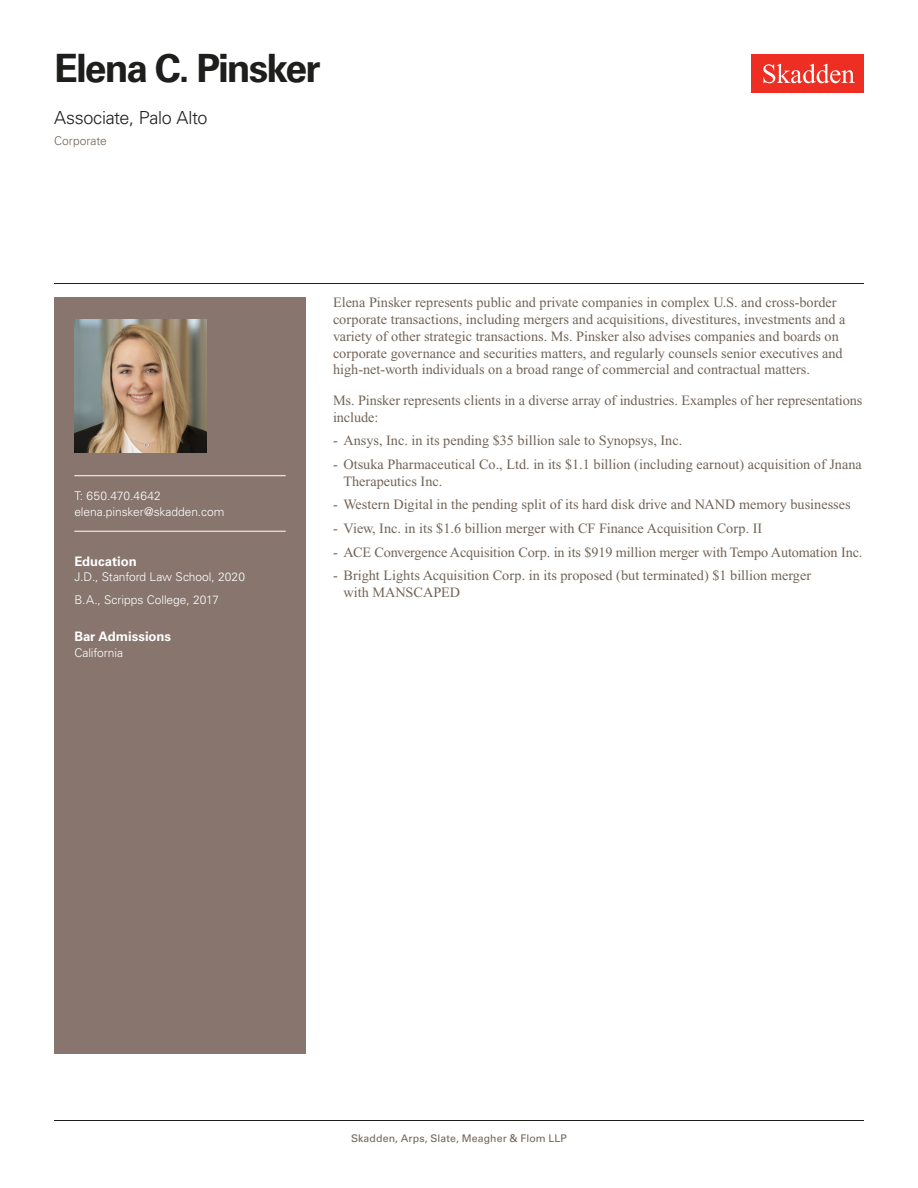
<style>
.page{position:relative;width:918px;height:1188px;background:#fff}
.page>*{position:absolute;margin:0;border:0;box-sizing:border-box;transform-origin:0 0}
.Name{font:700 39px "Univers LT Std";letter-spacing:-.05em;color:#1e1e1d}
.Title_and_Office{font:300 18px "Univers LT Std";letter-spacing:-.015em;color:#1e1e1d}
.Main_Body{font:14.25px/16.8px "Times New Roman PS Std";color:#726458}
.Main_Body_Bulleted{font:14.25px/16.8px "Times New Roman PS Std";color:#726458}
.Bar_Admission_Education{font:700 13.2px "Univers LT Std";letter-spacing:-.005em;color:#fff}
.Sidebar_text{font:300 12px "Univers LT Std";letter-spacing:-.005em;color:#fff}
.Email{font:300 12px "Univers LT Std";letter-spacing:-.005em;color:#fff}
.Phone_Number{font:300 12px "Univers LT Std";letter-spacing:.02em;color:#fff}
.Practice{font:300 12px "Univers LT Std";color:#726458}
.Folio{font:10.5px "Univers LT Std";letter-spacing:.01em;color:#726458}
</style>
<div class="page">
<div style="left:752px;top:54px;width:112px;height:39px;background:#ee2e22"></div>
<svg style="left:763px;top:64px;width:92px;height:19px"></svg>
<div style="left:54px;top:297px;width:252px;height:756px;background:#87756e"></div>
<hr style="left:74px;top:475px;width:212px;height:1px;background:#fff">
<hr style="left:74px;top:531px;width:212px;height:1px;background:#fff">
<img style="left:74px;top:320px;width:132px;height:132px">
<hr style="left:54px;top:1120px;width:810px;height:1px;background:#1e1e1d">
<hr style="left:54px;top:283px;width:810px;height:1px;background:#1e1e1d">
<h1 class="Name" style="left:54px;top:46px;width:268px">Elena C. Pinsker</h1>
<h2 class="Title_and_Office" style="left:54px;top:107px;width:155px">Associate, Palo Alto</h2>
<h3 class="Practice" style="left:54px;top:134px;width:54px">Corporate</h3>
<p class="Phone_Number" style="left:74px;top:489px;width:88px">T: 650.470.4642</p>
<p class="Email" style="left:74px;top:504px;width:152px">elena.pinsker@skadden.com</p>
<p class="Bar_Admission_Education" style="left:74px;top:553px;width:64px">Education</p>
<p class="Sidebar_text" style="left:74px;top:570px;width:172px">J.D., Stanford Law School, 2020</p>
<p class="Sidebar_text" style="left:74px;top:592px;width:146px">B.A., Scripps College, 2017</p>
<p class="Bar_Admission_Education" style="left:74px;top:629px;width:98px">Bar Admissions</p>
<p class="Sidebar_text" style="left:74px;top:645px;width:50px">California</p>
<p class="Main_Body" style="left:333px;top:294px;width:514px">Elena Pinsker represents public and private companies in complex U.S. and cross-border corporate transactions, including mergers and acquisitions, divestitures, investments and a variety of other strategic transactions. Ms. Pinsker also advises companies and boards on corporate governance and securities matters, and regularly counsels senior executives and high-net-worth individuals on a broad range of commercial and contractual matters.</p>
<p class="Main_Body" style="left:333px;top:392px;width:531px">Ms. Pinsker represents clients in a diverse array of industries. Examples of her representations include:</p>
<p class="Main_Body_Bulleted" style="left:333px;top:432px;width:351px">- Ansys, Inc. in its pending $35 billion sale to Synopsys, Inc.</p>
<p class="Main_Body_Bulleted" style="left:344px;top:456px;width:520px;text-indent:-10px">- Otsuka Pharmaceutical Co., Ltd. in its $1.1 billion (including earnout) acquisition of Jnana<br>Therapeutics Inc.</p>
<p class="Main_Body_Bulleted" style="left:333px;top:496px;width:519px">- Western Digital in the pending split of its hard disk drive and NAND memory businesses</p>
<p class="Main_Body_Bulleted" style="left:333px;top:520px;width:431px">- View, Inc. in its $1.6 billion merger with CF Finance Acquisition Corp. II</p>
<p class="Main_Body_Bulleted" style="left:333px;top:544px;width:531px">- ACE Convergence Acquisition Corp. in its $919 million merger with Tempo Automation Inc.</p>
<p class="Main_Body_Bulleted" style="left:344px;top:567px;width:469px;text-indent:-10px">- Bright Lights Acquisition Corp. in its proposed (but terminated) $1 billion merger with MANSCAPED</p>
<p class="Folio" style="left:351px;top:1132px;width:217px">Skadden, Arps, Slate, Meagher &amp; Flom LLP</p>
</div>
